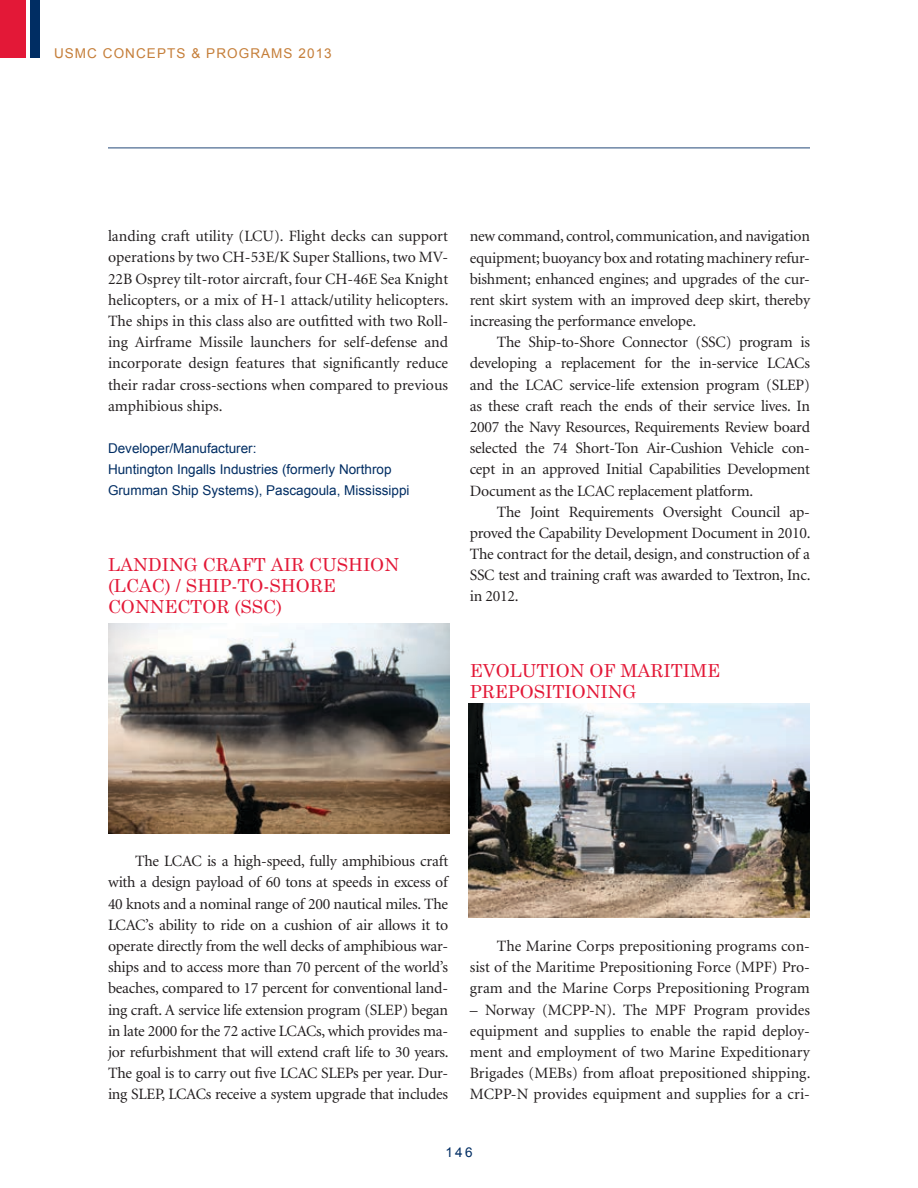
<style>
.page{position:relative;width:918px;height:1188px;background:#fff}
.page>*{position:absolute;margin:0;border:0;box-sizing:border-box;transform-origin:0 0}
.t1{font:18px "Century Schoolbook";color:#e31837}
.t2{font:15.75px/21.1px "Minion";letter-spacing:-.015em;color:#231f20;text-align:justify}
.t3{font:13.5px/21.1px "Arial";color:#002d63}
.t4{font:13.5px "Arial";letter-spacing:.08em;color:#c57e39}
</style>
<div class="page">
<hr style="left:108px;top:148px;width:702px;height:1px;background:#234879">
<div style="left:30px;top:0;width:9px;height:58px;background:#002d63"></div>
<div style="left:0;top:0;width:26px;height:58px;background:#e31837"></div>
<img style="left:108px;top:623px;width:342px;height:211px">
<img style="left:468px;top:704px;width:342px;height:214px">
<p class="t4" style="left:54px;top:45px;width:229px">USMC Concepts &amp; Programs</p>
<p class="t4" style="left:299px;top:45px;width:35px">2013</p>
<p class="t2" style="left:108px;top:226px;width:342px">landing craft utility (LCU). Flight decks can support operations by two CH-53E/K Super Stallions, two MV-22B Osprey tilt-rotor aircraft, four CH-46E Sea Knight helicopters, or a mix of H-1 attack/utility helicopters.<br>The ships in this class also are outfitted with two Roll&shy;ing Airframe Missile launchers for self-defense and incorporate design features that significantly reduce their radar cross-sections when compared to previous amphibious ships.</p>
<p class="t3" style="left:108px;top:438px;width:303px">Developer/Manufacturer:<br>H untington I ngalls I ndustries (formerly Northrop<br>Grumman Ship Systems), Pascagoula, Mississippi</p>
<p class="t1" style="left:108px;top:553px;width:14px">LAN</p>
<p class="t1" style="left:148px;top:553px;width:27px">DING</p>
<p class="t1" style="left:203px;top:553px;width:81px">CRAFT AIR</p>
<p class="t1" style="left:309px;top:553px;width:53px">CUSHION</p>
<p class="t1" style="left:108px;top:574px;width:102px">(LCAC) / SHIP</p>
<p class="t1" style="left:232px;top:574px;width:64px">-TO-SHORE</p>
<p class="t1" style="left:108px;top:595px;width:28px">CONNE</p>
<p class="t1" style="left:177px;top:595px;width:27px">CTOR</p>
<p class="t1" style="left:234px;top:595px;width:49px">(SSC)</p>
<p class="t2" style="left:470px;top:226px;width:342px">new command, control, communication, and navigation equipment; buoyancy box and rotating machinery refur&shy;bishment; enhanced engines; and upgrades of the cur&shy;rent skirt system with an improved deep skirt, thereby increasing the performance envelope.</p>
<p class="t2" style="left:470px;top:332px;width:342px;text-indent:27px">The Ship-to-Shore Connector (SSC) program is developing a replacement for the in-service LCACs and the LCAC service-life extension program (SLEP) as these craft reach the ends of their service lives. In 2007 the Navy Resources, Requirements Review board selected the 74 Short-Ton Air-Cushion Vehicle con&shy;cept in an approved Initial Capabilities Development Document as the LCAC replacement platform.</p>
<p class="t2" style="left:470px;top:502px;width:342px;text-indent:27px">The Joint Requirements Oversight Council ap&shy;proved the Capability Development Document in 2010.<br>The contract for the detail, design, and construction of a SSC test and training craft was awarded to Textron, Inc. in 2012.</p>
<p class="t1" style="left:470px;top:659px;width:40px">EVOLUTION</p>
<p class="t1" style="left:589px;top:659px;width:60px">OF MARITI</p>
<p class="t1" style="left:690px;top:659px;width:29px">ME</p>
<p class="t1" style="left:470px;top:680px;width:14px">PREPO</p>
<p class="t1" style="left:534px;top:680px;width:24px">SITIONING</p>
<p class="t2" style="left:108px;top:851px;width:342px;text-indent:27px">The LCAC is a high-speed, fully amphibious craft with a design payload of 60 tons at speeds in excess of 40 knots and a nominal range of 200 nautical miles. The LCAC’s ability to ride on a cushion of air allows it to operate directly from the well decks of amphibious war&shy;ships and to access more than 70 percent of the world’s beaches, compared to 17 percent for conventional land&shy;ing craft. A service life extension program (SLEP) began in late 2000 for the 72 active LCACs, which provides ma&shy;jor refurbishment that will extend craft life to 30 years.<br>The goal is to carry out five LCAC SLEPs per year. Dur&shy;ing SLEP, LCACs receive a system upgrade that includes</p>
<p class="t2" style="left:470px;top:936px;width:342px;text-indent:27px">The Marine Corps prepositioning programs con&shy;sist of the Maritime Prepositioning Force (MPF) Pro&shy;gram and the Marine Corps Prepositioning Program</p>
<p class="t2" style="left:470px;top:1000px;width:342px">– Norway (MCPP-N). The MPF Program provides equipment and supplies to enable the rapid deploy&shy;ment and employment of two Marine Expeditionary Brigades (MEBs) from afloat prepositioned shipping.<br>MCPP-N provides equipment and supplies for a cri-</p>
<p class="t3" style="left:445px;top:1142px;width:29px">146</p>
</div>
